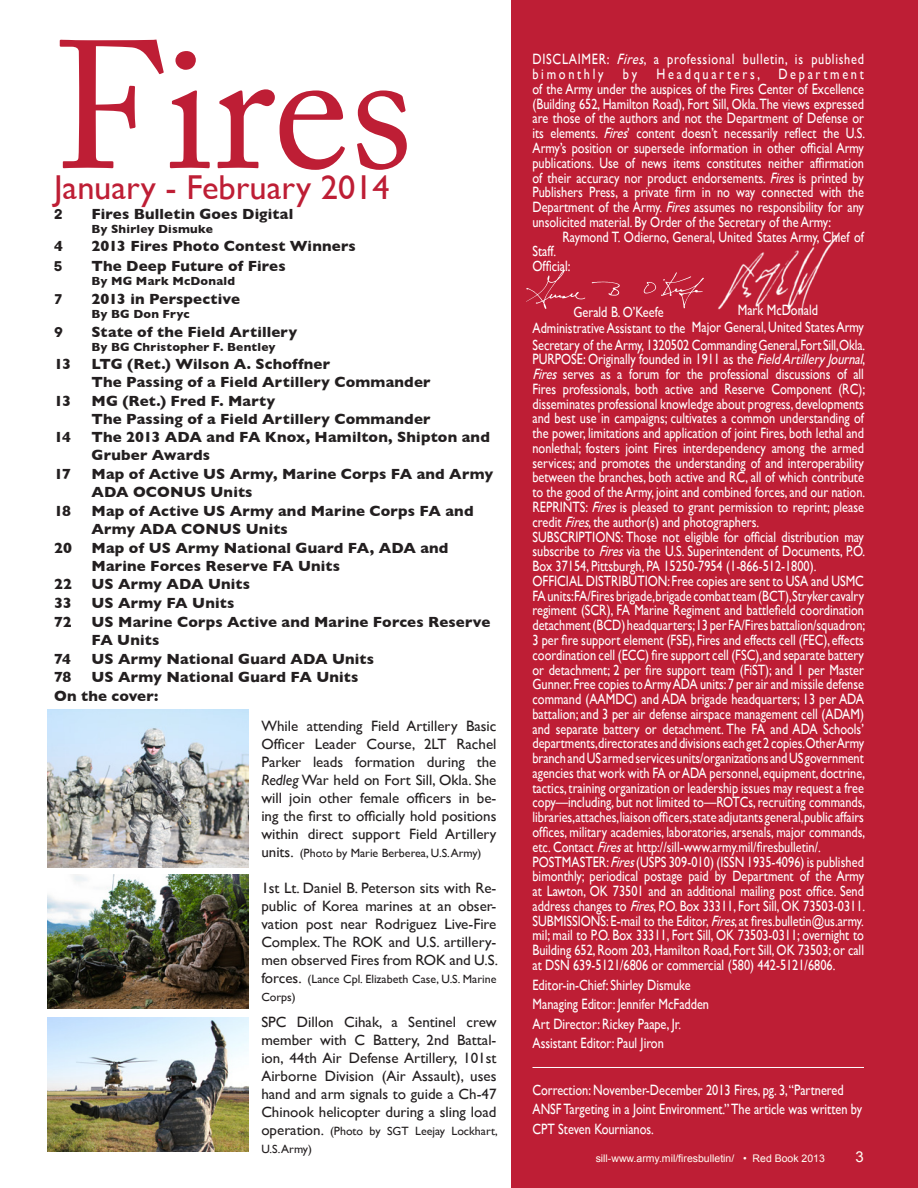
<style>
.page{position:relative;width:918px;height:1188px;background:#fff}
.page>*{position:absolute;margin:0;border:0;box-sizing:border-box;transform-origin:0 0}
.Caption_Below{font:180px "Adobe Caslon Pro";color:#be1e35}
.Body_Text{font:34.5px "Gill Sans";color:#be1e35}
.t1{font:15px/14.7px "Gill Sans";color:#fff;scale:.82 1}
.TOC_Line_1{font:700 15px/18px "Gill Sans";letter-spacing:.01em;color:#231f20}
.Caption_Above{font:15px/18px "Gill Sans";color:#231f20;text-align:justify}
.t2{font:15px/14.7px "Gill Sans";letter-spacing:.06em;color:#fff;scale:.82 1}
.TOC_Line_1-2{font:15px "Archive";color:#231f20}
.Master_page__Page_nu{font:15px "Arial";color:#fffef4}
.Caption_Above-2{font:12px/18px "Gill Sans";color:#231f20}
.TOC_By_Line{font:700 12px "Gill Sans";letter-spacing:.02em;color:#231f20}
.t3{font:10.5px "Arial";color:#fffef4}
.s1{font-style:italic}
.s2{font-size:15px}
</style>
<div class="page">
<div style="left:512px;top:0;width:406px;height:1188px;background:#be1e35"></div>
<hr style="left:532px;top:1067px;width:332px;height:1px;background:#fff">
<svg style="left:526px;top:269px;width:178px;height:40px"></svg>
<img style="left:718px;top:232px;width:122px;height:85px">
<img style="left:48px;top:875px;width:200px;height:134px">
<img style="left:48px;top:709px;width:200px;height:158px">
<img style="left:48px;top:1018px;width:200px;height:133px">
<p class="Caption_Below" style="left:54px;top:0;width:361px">Fires</p>
<p class="Body_Text" style="left:54px;top:167px;width:337px">January - February 2014</p>
<p class="TOC_Line_1-2" style="left:54px;top:205px;width:10px">2</p>
<p class="TOC_Line_1" style="left:91px;top:204px;width:203px">Fires Bulletin Goes Digital</p>
<p class="TOC_By_Line" style="left:92px;top:220px;width:123px">By Shirley Dismuke</p>
<p class="TOC_Line_1" style="left:54px;top:236px;width:10px">4</p>
<p class="TOC_Line_1" style="left:92px;top:236px;width:266px">2013 Fires Photo Contest Winners</p>
<p class="TOC_Line_1-2" style="left:54px;top:257px;width:10px">5</p>
<p class="TOC_Line_1" style="left:91px;top:256px;width:196px">The Deep Future of Fires</p>
<p class="TOC_By_Line" style="left:92px;top:271px;width:145px">By MG Mark McDonald</p>
<p class="TOC_Line_1-2" style="left:54px;top:290px;width:10px">7</p>
<p class="TOC_Line_1" style="left:91px;top:289px;width:150px">2013 in Perspective</p>
<p class="TOC_By_Line" style="left:92px;top:305px;width:100px">By BG Don Fryc</p>
<p class="TOC_Line_1-2" style="left:54px;top:323px;width:10px">9</p>
<p class="TOC_Line_1" style="left:91px;top:322px;width:207px">State of the Field Artillery</p>
<p class="TOC_By_Line" style="left:92px;top:338px;width:186px">By BG Christopher F. Bentley</p>
<p class="TOC_Line_1" style="left:54px;top:355px;width:18px">13</p>
<p class="TOC_Line_1" style="left:92px;top:355px;width:341px">LTG (Ret.) Wilson A. Schoffner<br>The Passing of a Field Artillery Commander</p>
<p class="TOC_Line_1" style="left:54px;top:391px;width:18px">13</p>
<p class="TOC_Line_1" style="left:92px;top:391px;width:341px">MG (Ret.) Fred F. Marty<br>The Passing of a Field Artillery Commander</p>
<p class="TOC_Line_1" style="left:54px;top:428px;width:19px">14</p>
<p class="TOC_Line_1" style="left:92px;top:428px;width:400px">The 2013 ADA and FA Knox, Hamilton, Shipton and<br>Gruber Awards</p>
<p class="TOC_Line_1" style="left:54px;top:465px;width:18px">17</p>
<p class="TOC_Line_1" style="left:92px;top:465px;width:403px">Map of Active US Army, Marine Corps FA and Army<br>ADA OCONUS Units</p>
<p class="TOC_Line_1" style="left:54px;top:502px;width:19px">18</p>
<p class="TOC_Line_1" style="left:92px;top:502px;width:384px">Map of Active US Army and Marine Corps FA and<br>Army ADA CONUS Units</p>
<p class="TOC_Line_1" style="left:54px;top:538px;width:19px">20</p>
<p class="TOC_Line_1" style="left:92px;top:538px;width:359px">Map of US Army National Guard FA, ADA and<br>Marine Forces Reserve FA Units</p>
<p class="TOC_Line_1" style="left:54px;top:575px;width:19px">22</p>
<p class="TOC_Line_1" style="left:92px;top:575px;width:160px">US Army ADA Units</p>
<p class="TOC_Line_1" style="left:54px;top:594px;width:19px">33</p>
<p class="TOC_Line_1" style="left:92px;top:594px;width:144px">US Army FA Units</p>
<p class="TOC_Line_1" style="left:54px;top:612px;width:19px">72</p>
<p class="TOC_Line_1" style="left:92px;top:612px;width:400px">US Marine Corps Active and Marine Forces Reserve<br>FA Units</p>
<p class="TOC_Line_1" style="left:54px;top:649px;width:19px">74</p>
<p class="TOC_Line_1" style="left:92px;top:649px;width:284px">US Army National Guard ADA Units</p>
<p class="TOC_Line_1" style="left:54px;top:668px;width:19px">78</p>
<p class="TOC_Line_1" style="left:92px;top:668px;width:268px">US Army National Guard FA Units</p>
<p class="TOC_Line_1" style="left:54px;top:687px;width:106px">On the cover:</p>
<p class="Caption_Above" style="left:261px;top:716px;width:237px">While attending Field Artillery Basic Officer Leader Course, 2LT Rachel Parker leads formation during the <span class="s1">Redleg</span> War held on Fort Sill, Okla. She will join other female officers in be&shy;ing the first to officially hold positions within direct support Field Artillery</p>
<p class="Caption_Above-2" style="left:261px;top:843px;width:222px"><span class="s2">units.</span> (Photo by Marie Berberea, U.S. Army)</p>
<p class="Caption_Above" style="left:261px;top:879px;width:238px">1st Lt. Daniel B. Peterson sits with Re&shy;public of Korea marines at an obser&shy;vation post near Rodriguez Live-Fire Complex. The ROK and U.S. artillery&shy;men observed Fires from ROK and U.S.</p>
<p class="Caption_Above-2" style="left:261px;top:970px;width:237px"><span class="s2">forces.</span> (Lance Cpl. Elizabeth Case, U.S. Marine<br>Corps)</p>
<p class="Caption_Above" style="left:261px;top:1012px;width:237px">SPC Dillon Cihak, a Sentinel crew member with C Battery, 2nd Battal&shy;ion, 44th Air Defense Artillery, 101st Airborne Division (Air Assault), uses hand and arm signals to guide a Ch-47<br>Chinook helicopter during a sling load</p>
<p class="Caption_Above-2" style="left:261px;top:1121px;width:238px"><span class="s2">operation.</span> (Photo by SGT Leejay Lockhart,<br>U.S. Army)</p>
<p class="t2" style="left:532px;top:52px;width:406px">DISCLAIMER: <span class="s1">Fires</span>, a professional bulletin, is published bimonthly</p>
<p class="t1" style="left:532px;top:67px;width:407px;text-align:justify;text-indent:124px">Headquarters, Department of the Army under the auspices of the Fires Center of Excellence (Building 652, Hamilton Road), Fort Sill, Okla. The views expressed are those of the authors and not the Department of Defense or its elements. <span class="s1">Fires</span>’ content doesn’t necessarily reflect the U.S.<br>Army’s position or supersede information in other official Army publications. Use of news items constitutes neither affirmation of their accuracy nor product endorsements. <span class="s1">Fires</span> is printed by Publishers Press, a private firm in no way connected with the Department of the Army. <span class="s1">Fires</span> assumes no responsibility for any unsolicited material. By Order of the Secretary of the Army:</p>
<p class="t1" style="left:562px;top:229px;width:369px">Raymond T. Odierno, General, United States Army, Chief of</p>
<p class="t1" style="left:533px;top:244px;width:48px">Staff.<br>Official:</p>
<p class="t1" style="left:533px;top:304px;width:406px;line-height:15.5px;text-indent:41px">Gerald B. O’Keefe<br>Administrative Assistant to the Major General, United States Army</p>
<p class="t1" style="left:533px;top:338px;width:408px">Secretary of the Army, 1320502 Commanding General,Fort Sill,Okla.<br>PURPOSE: Originally founded in 1911 as the <span class="s1">FieldArtillery Journal</span>, <span class="s1">Fires</span> serves as a forum for the professional discussions of all Fires professionals, both active and Reserve Component (RC); disseminates professional knowledge about progress, developments and best use in campaigns; cultivates a common understanding of the power, limitations and application of joint Fires, both lethal and nonlethal; fosters joint Fires interdependency among the armed services; and promotes the understanding of and interoperability between the branches, both active and RC, all of which contribute to the good of the Army, joint and combined forces, and our nation.<br>REPRINTS: <span class="s1">Fires</span>is pleased to grant permission to reprint; please credit <span class="s1">Fires</span>, the author(s) and photographers.<br>SUBSCRIPTIONS: Those not eligible for official distribution may subscribe to <span class="s1">Fires</span>via the U.S. Superintendent of Documents, P.O.<br>Box 37154, Pittsburgh, PA 15250-7954 (1-866-512-1800).<br>OFFICIAL DISTRIBUTION: Free copies are sent to USA and USMC FA units:FA/Fires brigade,brigade combat team (BCT),Stryker cavalry regiment (SCR), FA Marine Regiment and battlefield coordination detachment (BCD) headquarters;13 per FA/Fires battalion/squadron; 3 per fire support element (FSE), Fires and effects cell (FEC), effects coordination cell (ECC) fire support cell (FSC), and separate battery or detachment; 2 per fire support team (FiST); and 1 per Master Gunner. Free copies to Army ADA units: 7 per air and missile defense command (AAMDC) and ADA brigade headquarters; 13 per ADA battalion; and 3 per air defense airspace management cell (ADAM) and separate battery or detachment. The FA and ADA Schools’ departments,directorates and divisions each get 2 copies.Other Army branch and US armed services units/organizations and US government agencies that work with FA or ADA personnel, equipment, doctrine, tactics, training organization or leadership issues may request a free copy—including, but not limited to—ROTCs, recruiting commands, libraries,attaches,liaison officers,state adjutants general,public affairs offices, military academies, laboratories, arsenals, major commands, etc. Contact <span class="s1">Fires</span>at http://sill-www.army.mil/firesbulletin/.<br>POSTMASTER: <span class="s1">Fires</span>(USPS 309-010) (ISSN 1935-4096) is published bimonthly; periodical postage paid by Department of the Army at Lawton, OK 73501 and an additional mailing post office. Send address changes to <span class="s1">Fires</span>, P.O. Box 33311, Fort Sill, OK 73503-0311.<br>SUBMISSIONS: E-mail to the Editor, <span class="s1">Fires</span>, at fires.bulletin@us.army. mil; mail to P.O. Box 33311, Fort Sill, OK 73503-0311; overnight to Building 652, Room 203, Hamilton Road, Fort Sill, OK 73503; or call at DSN 639-5121/6806 or commercial (580) 442-5121/6806.</p>
<p class="t1" style="left:533px;top:975px;width:217px;line-height:19.5px">Editor-in-Chief: Shirley Dismuke Managing Editor: Jennifer McFadden Art Director: Rickey Paape, Jr.<br>Assistant Editor: Paul Jiron</p>
<p class="t1" style="left:533px;top:1080px;width:404px;line-height:19.5px">Correction: November-December 2013 Fires, pg. 3, “Partnered<br>ANSF Targeting in a Joint Environment.” The article was written by<br>CPT Steven Kournianos.</p>
<p class="t1" style="left:623px;top:67px;width:19px">by</p>
<p class="t1" style="left:738px;top:302px;width:100px">Mark McDonald</p>
<p class="t3" style="left:596px;top:1152px;width:231px">sill-www.army.mil/firesbulletin/ • Red Book 2013</p>
<p class="Master_page__Page_nu" style="left:856px;top:1147px;width:10px">3</p>
</div>
